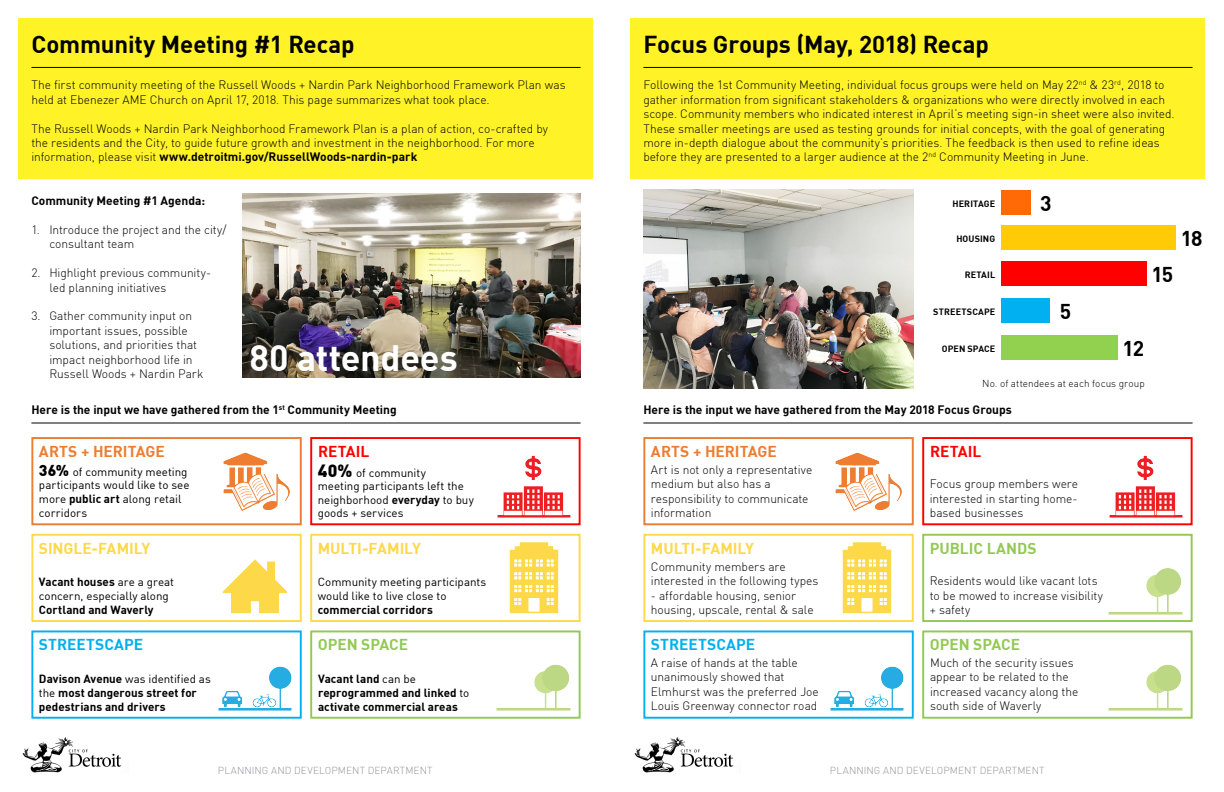
<style>
.page{position:relative;width:1224px;height:792px;background:#fff}
.page>*{position:absolute;margin:0;border:0;box-sizing:border-box;transform-origin:0 0}
.t1{font:700 36px "DIN";letter-spacing:-.005em;color:#fff}
.t2{font:700 24px "DIN";letter-spacing:-.005em;color:#000}
.t3{font:700 21px "DIN";color:#000}
.t4{font:700 15.5px "DIN";letter-spacing:-.005em;color:#fed84a}
.t5{font:700 15.5px "DIN";letter-spacing:-.005em;color:#93c953}
.t6{font:700 15.5px "DIN";color:#ed7d31}
.t7{font:700 15.5px "DIN";letter-spacing:.005em;color:#00b0f0}
.t8{font:700 15.5px "DIN";color:#f00}
.t9{font:300 12px/14.4px "DIN";letter-spacing:-.005em;color:#000}
.t10{font:700 12px "DIN";color:#000}
.t11{font:11.6px/13.9px "DIN";letter-spacing:-.005em;color:#000}
.t12{font:700 11.6px/13.9px "DIN";color:#000}
.t13{font:300 10px "DIN";letter-spacing:.01em;color:#939598}
.t14{font:300 10px "DIN";letter-spacing:.005em;color:#000}
.t15{font:700 9px "DIN";letter-spacing:.015em;color:#000}
.s1{font-weight:700}
.s2{font-weight:900;font-size:15.5px}
.s3{font-weight:900;font-size:17.4px}
.s4{font-weight:400}
</style>
<div class="page">
<div style="left:18px;top:18px;width:576px;height:161px;background:#fff328"></div>
<img style="left:223px;top:452px;width:67px;height:59px">
<img style="left:223px;top:559px;width:64px;height:55px">
<img style="left:218px;top:666px;width:74px;height:45px">
<img style="left:497px;top:455px;width:74px;height:63px">
<img style="left:509px;top:542px;width:50px;height:72px">
<img style="left:497px;top:664px;width:74px;height:47px">
<div style="left:630px;top:18px;width:576px;height:161px;background:#fff328"></div>
<img style="left:835px;top:452px;width:67px;height:59px">
<img style="left:842px;top:542px;width:50px;height:72px">
<img style="left:830px;top:666px;width:74px;height:45px">
<img style="left:1109px;top:455px;width:74px;height:63px">
<img style="left:1109px;top:664px;width:74px;height:47px">
<img style="left:1109px;top:568px;width:74px;height:47px">
<img style="left:22px;top:737px;width:100px;height:36px">
<img style="left:634px;top:737px;width:100px;height:36px">
<img style="left:242px;top:193px;width:339px;height:185px">
<hr style="left:31px;top:67px;width:550px;height:1px;background:#000">
<hr style="left:31px;top:423px;width:550px;height:1px;background:#000">
<div style="left:31px;top:437px;width:271px;height:88px;border:2px solid #ed7d31"></div>
<div style="left:310px;top:437px;width:271px;height:88px;border:2px solid #f00"></div>
<div style="left:31px;top:534px;width:271px;height:88px;border:2px solid #ffd94a"></div>
<div style="left:310px;top:534px;width:271px;height:88px;border:2px solid #ffd94a"></div>
<div style="left:31px;top:631px;width:271px;height:88px;border:2px solid #00b0f0"></div>
<div style="left:310px;top:631px;width:271px;height:88px;border:2px solid #93c953"></div>
<div style="left:643px;top:534px;width:271px;height:88px;border:2px solid #ffd94a"></div>
<hr style="left:643px;top:67px;width:550px;height:1px;background:#000">
<img style="left:643px;top:190px;width:271px;height:198px">
<div style="left:1002px;top:226px;width:174px;height:24px;background:#ffcb07"></div>
<div style="left:1002px;top:262px;width:145px;height:24px;background:#f00"></div>
<div style="left:1002px;top:298px;width:48px;height:25px;background:#00b0f0"></div>
<div style="left:1002px;top:335px;width:116px;height:25px;background:#92d050"></div>
<div style="left:1002px;top:190px;width:29px;height:24px;background:#ff6a06"></div>
<div style="left:643px;top:437px;width:271px;height:88px;border:2px solid #ed7d31"></div>
<div style="left:922px;top:437px;width:271px;height:88px;border:2px solid #f00"></div>
<div style="left:922px;top:534px;width:271px;height:88px;border:2px solid #93c953"></div>
<div style="left:643px;top:631px;width:271px;height:88px;border:2px solid #00b0f0"></div>
<div style="left:922px;top:631px;width:271px;height:88px;border:2px solid #93c953"></div>
<hr style="left:643px;top:423px;width:550px;height:1px;background:#000">
<h2 class="t2" style="left:31px;top:29px;width:325px">Community Meeting #1 Recap</h2>
<p class="t9" style="left:31px;top:78px;width:536px">The first community meeting of the Russell Woods + Nardin Park Neighborhood Framework Plan was held at Ebenezer AME Church on April 17, 2018. This page summarizes what took place.</p>
<p class="t9" style="left:31px;top:121px;width:518px">The Russell Woods + Nardin Park Neighborhood Framework Plan is a plan of action, co-crafted by the residents and the City, to guide future growth and investment in the neighborhood. For more information, please visit <span class="s1">www.detroitmi.gov/RussellWoods-nardin-park</span></p>
<p class="t10" style="left:31px;top:193px;width:175px">Community Meeting #1 Agenda:</p>
<p class="t9" style="left:49px;top:222px;width:179px;text-indent:-18px">1. Introduce the project and the city/ consultant team</p>
<p class="t9" style="left:49px;top:266px;width:163px;text-indent:-18px">2. Highlight previous community&shy;led planning initiatives</p>
<p class="t9" style="left:49px;top:309px;width:156px;text-indent:-18px">3. Gather community input on important issues, possible solutions, and priorities that impact neighborhood life in<br>Russell Woods + Nardin Park</p>
<p class="t10" style="left:31px;top:402px;width:367px">Here is the input we have gathered from the 1<sup>st</sup> Community Meeting</p>
<h1 class="t1" style="left:250px;top:334px;width:210px">80 attendees</h1>
<h2 class="t2" style="left:643px;top:29px;width:347px">Focus Groups (May, 2018) Recap</h2>
<p class="t9" style="left:643px;top:78px;width:533px">Following the 1st Community Meeting, individual focus groups were held on May 22<sup>nd</sup> &amp; 23<sup>rd</sup>, 2018 to gather information from significant stakeholders &amp; organizations who were directly involved in each scope. Community members who indicated interest in April’s meeting sign-in sheet were also invited.<br>These smaller meetings are used as testing grounds for initial concepts, with the goal of generating more in-depth dialogue about the community’s priorities. The feedback is then used to refine ideas before they are presented to a larger audience at the 2<sup>nd</sup> Community Meeting in June.</p>
<p class="t15" style="left:953px;top:197px;width:44px">HERITAGE</p>
<h3 class="t3" style="left:1040px;top:189px;width:13px">3</h3>
<p class="t15" style="left:956px;top:233px;width:40px">HOUSING</p>
<p class="t15" style="left:965px;top:269px;width:32px">RETAIL</p>
<p class="t15" style="left:933px;top:306px;width:64px">STREETSCAPE</p>
<p class="t15" style="left:942px;top:343px;width:55px">OPEN SPACE</p>
<h3 class="t3" style="left:1060px;top:298px;width:13px">5</h3>
<h3 class="t3" style="left:1152px;top:261px;width:23px">15</h3>
<h3 class="t3" style="left:1123px;top:335px;width:23px">12</h3>
<p class="t14" style="left:982px;top:377px;width:164px">No. of attendees at each focus group</p>
<p class="t10" style="left:643px;top:402px;width:370px">Here is the input we have gathered from the May 2018 Focus Groups</p>
<h3 class="t3" style="left:1181px;top:225px;width:23px">18</h3>
<p class="t6" style="left:39px;top:441px;width:127px">ARTS + HERITAGE</p>
<p class="t8" style="left:318px;top:441px;width:53px">RETAIL</p>
<p class="t11" style="left:39px;top:464px;width:152px"><span class="s2">36%</span> of community meeting participants would like to see more <span class="s1">public art</span> along retail corridors</p>
<p class="t11" style="left:318px;top:466px;width:158px;line-height:13.5px"><span class="s3">40%</span> of community<br>meeting participants left the neighborhood <span class="s1">everyday</span> to buy goods + services</p>
<p class="t6" style="left:651px;top:441px;width:127px">ARTS + HERITAGE</p>
<p class="t8" style="left:930px;top:441px;width:53px">RETAIL</p>
<p class="t9" style="left:651px;top:462px;width:163px">Art is not only a representative medium but also has a responsibility to communicate information</p>
<p class="t9" style="left:930px;top:477px;width:150px;text-align:justify">Focus group members were interested in starting home&shy;based businesses</p>
<p class="t4" style="left:39px;top:539px;width:113px">SINGLE-FAMILY</p>
<p class="t4" style="left:318px;top:539px;width:105px">MULTI-FAMILY</p>
<p class="t11" style="left:318px;top:575px;width:170px">Community meeting participants would like to live close to</p>
<p class="t12" style="left:318px;top:602px;width:117px">commercial corridors</p>
<p class="t11" style="left:39px;top:575px;width:137px"><span class="s1">Vacant houses</span> are a great concern, especially along</p>
<p class="t12" style="left:39px;top:602px;width:116px">Cortland and Waverly</p>
<p class="t4" style="left:651px;top:539px;width:105px">MULTI-FAMILY</p>
<p class="t5" style="left:930px;top:539px;width:108px">PUBLIC LANDS</p>
<p class="t9" style="left:651px;top:559px;width:169px">Community members are interested in the following types</p>
<p class="t9" style="left:651px;top:588px;width:164px">- affordable housing, senior housing, upscale, rental &amp; sale</p>
<p class="t9" style="left:930px;top:574px;width:175px">Residents would like vacant lots to be mowed to increase visibility + safety</p>
<p class="t7" style="left:39px;top:634px;width:106px">STREETSCAPE</p>
<p class="t5" style="left:318px;top:634px;width:92px">OPEN SPACE</p>
<p class="t7" style="left:651px;top:634px;width:106px">STREETSCAPE</p>
<p class="t5" style="left:930px;top:634px;width:92px">OPEN SPACE</p>
<p class="t12" style="left:39px;top:671px;width:173px">Davison Avenue <span class="s4">was identified as the</span> most dangerous street for pedestrians and drivers</p>
<p class="t12" style="left:318px;top:671px;width:153px">Vacant land <span class="s4">can be </span>reprogrammed and linked <span class="s4">to </span>activate commercial areas</p>
<p class="t9" style="left:651px;top:655px;width:169px">A raise of hands at the table unanimously showed that<br>Elmhurst was the preferred Joe<br>Louis Greenway connector road</p>
<p class="t9" style="left:930px;top:655px;width:150px">Much of the security issues appear to be related to the increased vacancy along the south side of Waverly</p>
<p class="t13" style="left:218px;top:764px;width:216px">PLANNING AND DEVELOPMENT DEPARTMENT</p>
<p class="t13" style="left:830px;top:764px;width:216px">PLANNING AND DEVELOPMENT DEPARTMENT</p>
</div>
